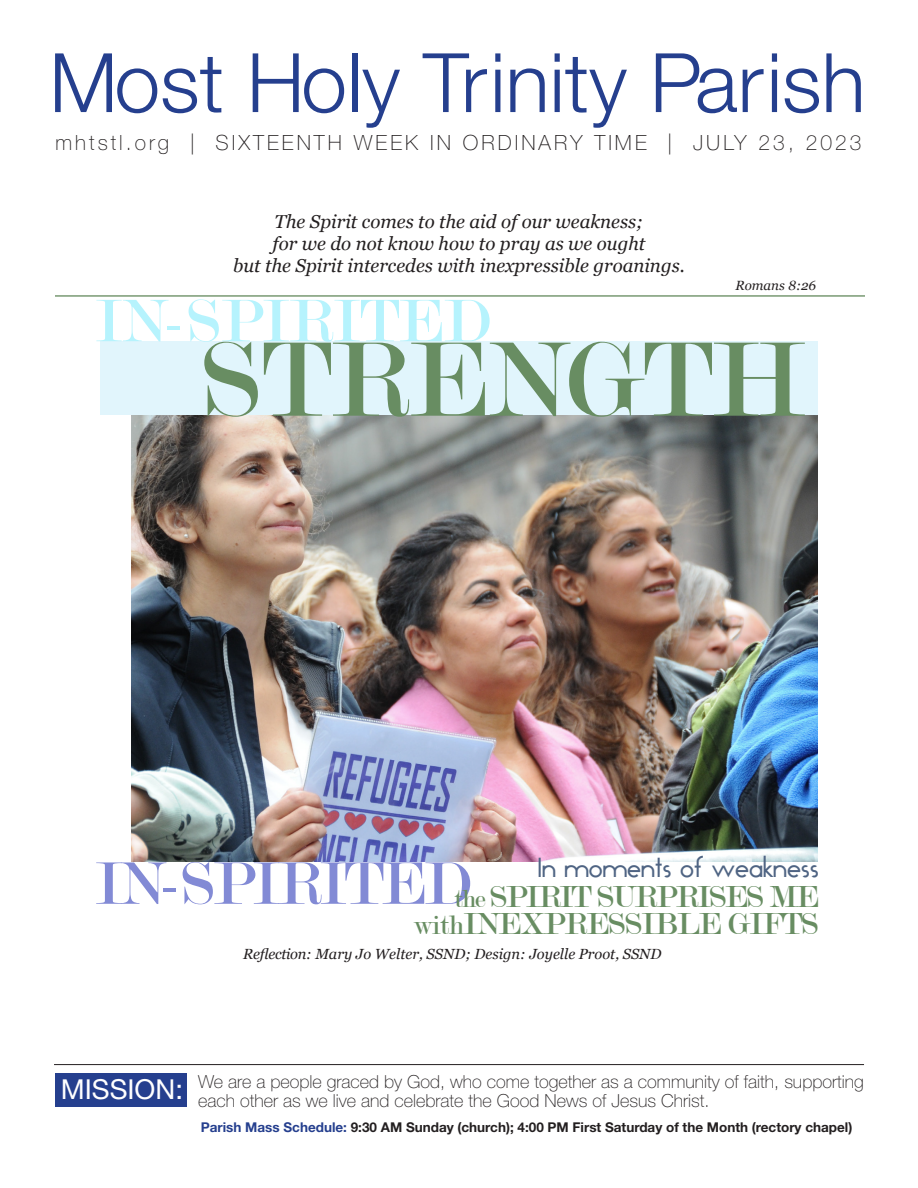
<style>
.page{position:relative;width:918px;height:1188px;background:#fff}
.page>*{position:absolute;margin:0;border:0;box-sizing:border-box;transform-origin:0 0}
.t1{font:113.25px "Modern";color:#688d62}
.t2{font:300 82.2px "Helvetica Neue";color:#253f8e}
.t3{font:64.05px "Modern";color:#b6f3fd}
.t4{font:64.05px "Modern";letter-spacing:-.03em;color:#828ad5}
.t5{font:32.7px "Modern";letter-spacing:-.02em;color:#688d62}
.t6{font:32.7px "Modern";letter-spacing:-.04em;color:#688d62}
.t7{font:31.65px "Nazareth";color:#4f6483}
.t8{font:27.45px "Helvetica Neue";color:#fff}
.t9{font:100 21px "Helvetica Neue";letter-spacing:.145em;color:#231f20}
.t10{font:italic 18.75px/21.8px "Georgia";color:#231f20;text-align:center}
.t11{font:100 18px "Helvetica Neue";color:#231f20}
.t12{font:italic 14.7px "Georgia";color:#231f20}
.t13{font:700 13.5px "Helvetica Neue";color:#231f20}
.t14{font:italic 13.35px "Georgia";color:#231f20}
.s1{font-size:28.35px}
.s2{font-size:26.25px}
.s3{color:#253f8e}
</style>
<div class="page">
<div style="left:55px;top:1074px;width:132px;height:33px;background:#253f8e"></div>
<hr style="left:54px;top:1064px;width:810px;height:1px;background:#231f20">
<div style="left:100px;top:342px;width:718px;height:73px;background:#e1f5fc"></div>
<hr style="left:56px;top:295px;width:808px;height:2px;background:#688d62">
<img style="left:132px;top:415px;width:685px;height:447px">
<p class="t2" style="left:49px;top:33px;width:818px">Most Holy Trinity Parish</p>
<p class="t9" style="left:56px;top:131px;width:808px">mhtstl.org | SIXTEENTH WEEK IN ORDINARY TIME | JULY 23, 2023</p>
<p class="t10" style="left:233px;top:211px;width:453px">The Spirit comes to the aid of our weakness;<br>for we do not know how to pray as we ought<br>but the Spirit intercedes with inexpressible groanings.</p>
<p class="t3" style="left:95px;top:289px;width:396px">IN-SPIRITED</p>
<p class="t14" style="left:735px;top:277px;width:82px">Romans 8:26</p>
<p class="t1" style="left:202px;top:323px;width:603px">STRENGTH</p>
<p class="t7" style="left:538px;top:852px;width:282px">In moments of weakness</p>
<p class="t4" style="left:95px;top:852px;width:377px">IN-SPIRITED</p>
<p class="t5" style="left:414px;top:907px;width:407px"><span class="s1">WITH</span>INEXPRESSIBLE GIFTS</p>
<p class="t6" style="left:455px;top:880px;width:366px"><span class="s2">THE</span> SPIRIT SURPRISES ME</p>
<p class="t12" style="left:243px;top:945px;width:420px">Reflection: Mary Jo Welter, SSND; Design: Joyelle Proot, SSND</p>
<p class="t8" style="left:61px;top:1073px;width:124px">MISSION:</p>
<p class="t11" style="left:198px;top:1071px;width:667px">We are a people graced by God, who come together as a community of faith, supporting</p>
<p class="t11" style="left:198px;top:1091px;width:513px">each other as we live and celebrate the Good News of Jesus Christ.</p>
<p class="t13" style="left:201px;top:1119px;width:653px"><span class="s3">Parish Mass Schedule:</span> 9:30 AM Sunday (church); 4:00 PM First Saturday of the Month (rectory chapel)</p>
</div>
